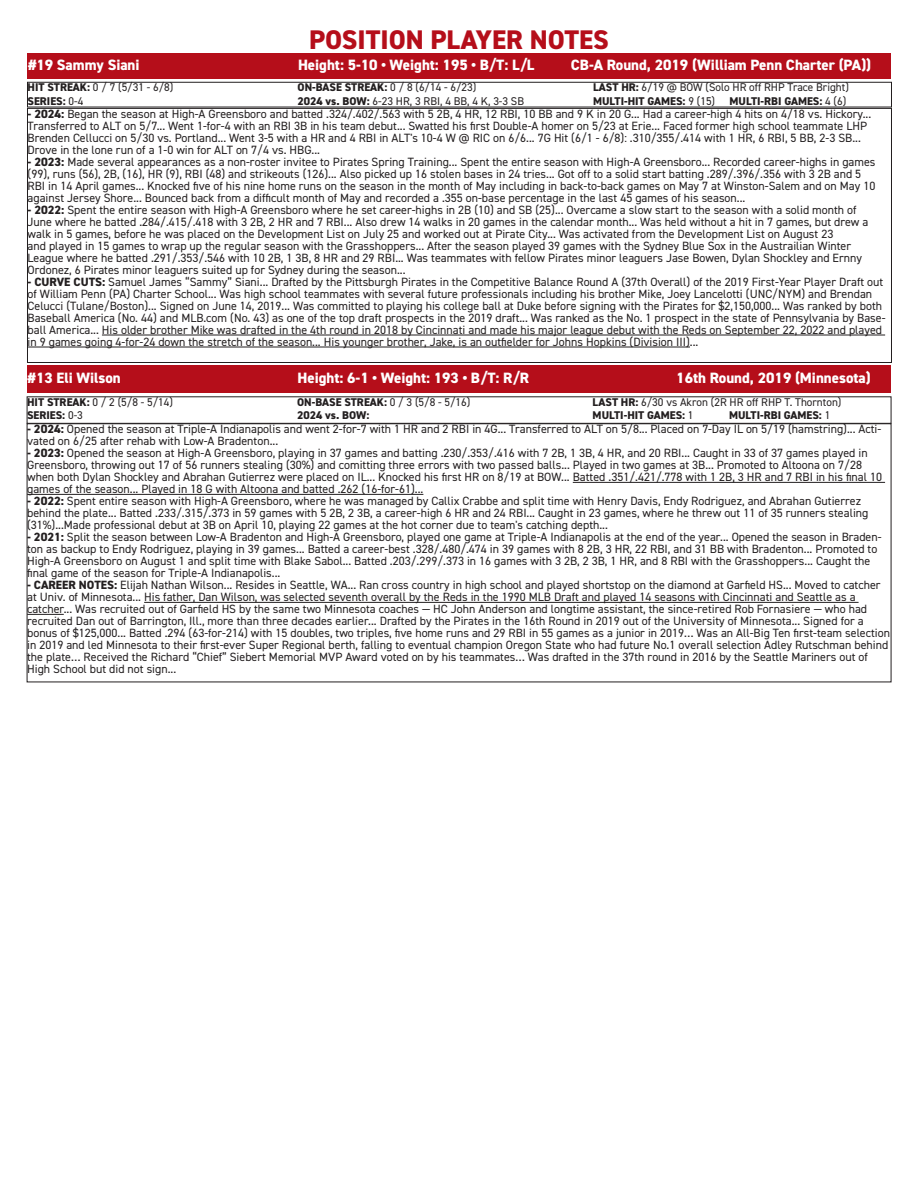
<style>
.page{position:relative;width:918px;height:1188px;background:#fff}
.page>*{position:absolute;margin:0;border:0;box-sizing:border-box;transform-origin:0 0}
.t1{font:800 27px "DIN2014";color:#b50e1a}
.t2{font:800 15px "DIN2014";color:#fff}
.t3{font:12px/12px "DIN2014";color:#231f20}
.t4{font:11.25px "DIN2014";color:#231f20}
.t5{font:800 11.25px "DIN2014";color:#231f20}
.s1{font-weight:800}
.s2{font-weight:400}
</style>
<div class="page">
<div style="left:27px;top:82px;width:865px;height:25px;border:1px solid #231f20"></div>
<hr style="left:102px;top:335px;width:783px;height:1px;background:#231f20">
<hr style="left:28px;top:347px;width:662px;height:1px;background:#231f20">
<div style="left:27px;top:108px;width:865px;height:255px;border:1px solid #231f20"></div>
<div style="left:27px;top:53px;width:864px;height:26px;background:#b50e1a"></div>
<hr style="left:573px;top:482px;width:312px;height:1px;background:#231f20">
<hr style="left:27px;top:494px;width:396px;height:1px;background:#231f20">
<hr style="left:144px;top:602px;width:715px;height:1px;background:#231f20">
<hr style="left:27px;top:614px;width:37px;height:1px;background:#231f20">
<div style="left:27px;top:366px;width:864px;height:27px;background:#b50e1a"></div>
<p class="t1" style="left:309px;top:22px;width:301px">POSITION PLAYER NOTES</p>
<p class="t2" style="left:28px;top:55px;width:113px">#19 Sammy Siani</p>
<p class="t2" style="left:298px;top:55px;width:238px">Height: 5-10 • Weight: 195 • B/T: L/L</p>
<p class="t2" style="left:571px;top:55px;width:302px">CB-A Round, 2019 (William Penn Charter (PA))</p>
<p class="t4" style="left:28px;top:80px;width:147px"><span class="s1">HIT STREAK:</span> 0 / 7 (5/31 - 6/8)</p>
<p class="t5" style="left:298px;top:80px;width:180px">ON-BASE STREAK: <span class="s2">0 / 8 (6/14 - 6/23)</span></p>
<p class="t4" style="left:593px;top:80px;width:257px"><span class="s1">LAST HR:</span> 6/19 @ BOW (Solo HR off RHP Trace Bright)</p>
<p class="t5" style="left:28px;top:93px;width:57px">SERIES: <span class="s2">0-4</span></p>
<p class="t4" style="left:298px;top:94px;width:228px"><span class="s1">2024 vs. BOW:</span> 6-23 HR, 3 RBI, 4 BB, 4 K, 3-3 SB</p>
<p class="t5" style="left:593px;top:93px;width:124px">MULTI-HIT GAMES: <span class="s2">9 (15)</span></p>
<p class="t5" style="left:730px;top:93px;width:118px">MULTI-RBI GAMES: <span class="s2">4 (6)</span></p>
<p class="t3" style="left:28px;top:107px;width:845px"><span class="s1">- 2024:</span> Began the season at High-A Greensboro and batted .324/.402/.563 with 5 2B, 4 HR, 12 RBI, 10 BB and 9 K in 20 G... Had a career-high 4 hits on 4/18 vs. Hickory...<br>Transferred to ALT on 5/7... Went 1-for-4 with an RBI 3B in his team debut... Swatted his first Double-A homer on 5/23 at Erie... Faced former high school teammate LHP Brenden Cellucci on 5/30 vs. Portland... Went 3-5 with a HR and 4 RBI in ALT's 10-4 W @ RIC on 6/6... 7G Hit (6/1 - 6/8): .310/355/.414 with 1 HR, 6 RBI, 5 BB, 2-3 SB...<br>Drove in the lone run of a 1-0 win for ALT on 7/4 vs. HBG...</p>
<p class="t3" style="left:28px;top:155px;width:850px"><span class="s1">- 2023:</span> Made several appearances as a non-roster invitee to Pirates Spring Training... Spent the entire season with High-A Greensboro... Recorded career-highs in games</p>
<p class="t3" style="left:28px;top:167px;width:849px">(99), runs (56), 2B, (16), HR (9), RBI (48) and strikeouts (126)... Also picked up 16 stolen bases in 24 tries... Got off to a solid start batting .289/.396/.356 with 3 2B and 5<br>RBI in 14 April games... Knocked five of his nine home runs on the season in the month of May including in back-to-back games on May 7 at Winston-Salem and on May 10 against Jersey Shore... Bounced back from a difficult month of May and recorded a .355 on-base percentage in the last 45 games of his season...</p>
<p class="t3" style="left:28px;top:203px;width:831px"><span class="s1">- 2022:</span> Spent the entire season with High-A Greensboro where he set career-highs in 2B (10) and SB (25)... Overcame a slow start to the season with a solid month of</p>
<p class="t3" style="left:28px;top:215px;width:842px">June where he batted .284/.415/.418 with 3 2B, 2 HR and 7 RBI... Also drew 14 walks in 20 games in the calendar month... Was held without a hit in 7 games, but drew a walk in 5 games, before he was placed on the Development List on July 25 and worked out at Pirate City... Was activated from the Development List on August 23</p>
<p class="t3" style="left:28px;top:239px;width:825px">and played in 15 games to wrap up the regular season with the Grasshoppers... After the season played 39 games with the Sydney Blue Sox in the Austrailian Winter</p>
<p class="t3" style="left:28px;top:251px;width:836px">League where he batted .291/.353/.546 with 10 2B, 1 3B, 8 HR and 29 RBI... Was teammates with fellow Pirates minor leaguers Jase Bowen, Dylan Shockley and Ernny</p>
<p class="t3" style="left:28px;top:263px;width:379px">Ordonez, 6 Pirates minor leaguers suited up for Sydney during the season...</p>
<p class="t3" style="left:28px;top:275px;width:859px"><span class="s1">- CURVE CUTS:</span> Samuel James “Sammy” Siani... Drafted by the Pittsburgh Pirates in the Competitive Balance Round A (37th Overall) of the 2019 First-Year Player Draft out of William Penn (PA) Charter School... Was high school teammates with several future professionals including his brother Mike, Joey Lancelotti (UNC/NYM) and Brendan Celucci (Tulane/Boston)... Signed on June 14, 2019... Was committed to playing his college ball at Duke before signing with the Pirates for $2,150,000... Was ranked by both Baseball America (No. 44) and MLB.com (No. 43) as one of the top draft prospects in the 2019 draft... Was ranked as the No. 1 prospect in the state of Pennsylvania by Base&shy;ball America... His older brother Mike was drafted in the 4th round in 2018 by Cincinnati and made his major league debut with the Reds on September 22, 2022 and played in 9 games going 4-for-24 down the stretch of the season... His younger brother, Jake, is an outfielder for Johns Hopkins (Division III)...</p>
<p class="t2" style="left:28px;top:368px;width:95px">#13 Eli Wilson</p>
<p class="t2" style="left:298px;top:368px;width:233px">Height: 6-1 • Weight: 193 • B/T: R/R</p>
<p class="t2" style="left:676px;top:368px;width:196px">16th Round, 2019 (Minnesota)</p>
<p class="t4" style="left:27px;top:395px;width:147px"><span class="s1">HIT STREAK:</span> 0 / 2 (5/8 - 5/14)</p>
<p class="t5" style="left:297px;top:394px;width:175px">ON-BASE STREAK: <span class="s2">0 / 3 (5/8 - 5/16)</span></p>
<p class="t4" style="left:593px;top:395px;width:250px"><span class="s1">LAST HR:</span> 6/30 vs Akron (2R HR off RHP T. Thornton)</p>
<p class="t5" style="left:27px;top:408px;width:57px">SERIES: <span class="s2">0-3</span></p>
<p class="t5" style="left:297px;top:408px;width:74px">2024 vs. BOW:</p>
<p class="t5" style="left:593px;top:408px;width:102px">MULTI-HIT GAMES: <span class="s2">1</span></p>
<p class="t5" style="left:729px;top:408px;width:103px">MULTI-RBI GAMES: <span class="s2">1</span></p>
<p class="t3" style="left:27px;top:423px;width:856px"><span class="s1">- 2024:</span> Opened the season at Triple-A Indianapolis and went 2-for-7 with 1 HR and 2 RBI in 4G... Transferred to ALT on 5/8... Placed on 7-Day IL on 5/19 (hamstring)... Acti&shy;vated on 6/25 after rehab with Low-A Bradenton...</p>
<p class="t3" style="left:27px;top:447px;width:856px"><span class="s1">- 2023:</span> Opened the season at High-A Greensboro, playing in 37 games and batting .230/.353/.416 with 7 2B, 1 3B, 4 HR, and 20 RBI... Caught in 33 of 37 games played in Greensboro, throwing out 17 of 56 runners stealing (30%) and comitting three errors with two passed balls... Played in two games at 3B... Promoted to Altoona on 7/28 when both Dylan Shockley and Abrahan Gutierrez were placed on IL... Knocked his first HR on 8/19 at BOW... Batted .351/.421/.778 with 1 2B, 3 HR and 7 RBI in his final 10 games of the season... Played in 18 G with Altoona and batted .262 (16-for-61)...</p>
<p class="t3" style="left:27px;top:495px;width:843px"><span class="s1">- 2022:</span> Spent entire season with High-A Greensboro, where he was managed by Callix Crabbe and split time with Henry Davis, Endy Rodriguez, and Abrahan Gutierrez behind the plate... Batted .233/.315/.373 in 59 games with 5 2B, 2 3B, a career-high 6 HR and 24 RBI... Caught in 23 games, where he threw out 11 of 35 runners stealing (31%)...Made professional debut at 3B on April 10, playing 22 games at the hot corner due to team's catching depth...</p>
<p class="t3" style="left:27px;top:531px;width:856px"><span class="s1">- 2021:</span> Split the season between Low-A Bradenton and High-A Greensboro, played one game at Triple-A Indianapolis at the end of the year... Opened the season in Braden&shy;ton as backup to Endy Rodriguez, playing in 39 games... Batted a career-best .328/.480/.474 in 39 games with 8 2B, 3 HR, 22 RBI, and 31 BB with Bradenton... Promoted to High-A Greensboro on August 1 and split time with Blake Sabol... Batted .203/.299/.373 in 16 games with 3 2B, 2 3B, 1 HR, and 8 RBI with the Grasshoppers... Caught the final game of the season for Triple-A Indianapolis...</p>
<p class="t3" style="left:27px;top:579px;width:864px"><span class="s1">- CAREER NOTES:</span> Elijah Nathan Wilson... Resides in Seattle, WA... Ran cross country in high school and played shortstop on the diamond at Garfield HS... Moved to catcher at Univ. of Minnesota... His father, Dan Wilson, was selected seventh overall by the Reds in the 1990 MLB Draft and played 14 seasons with Cincinnati and Seattle as a catcher... Was recruited out of Garfield HS by the same two Minnesota coaches — HC John Anderson and longtime assistant, the since-retired Rob Fornasiere — who had recruited Dan out of Barrington, Ill., more than three decades earlier... Drafted by the Pirates in the 16th Round in 2019 out of the University of Minnesota... Signed for a bonus of $125,000... Batted .294 (63-for-214) with 15 doubles, two triples, five home runs and 29 RBI in 55 games as a junior in 2019… Was an All-Big Ten first-team selection in 2019 and led Minnesota to their first-ever Super Regional berth, falling to eventual champion Oregon State who had future No.1 overall selection Adley Rutschman behind the plate… Received the Richard “Chief” Siebert Memorial MVP Award voted on by his teammates… Was drafted in the 37th round in 2016 by the Seattle Mariners out of High School but did not sign...</p>
</div>
